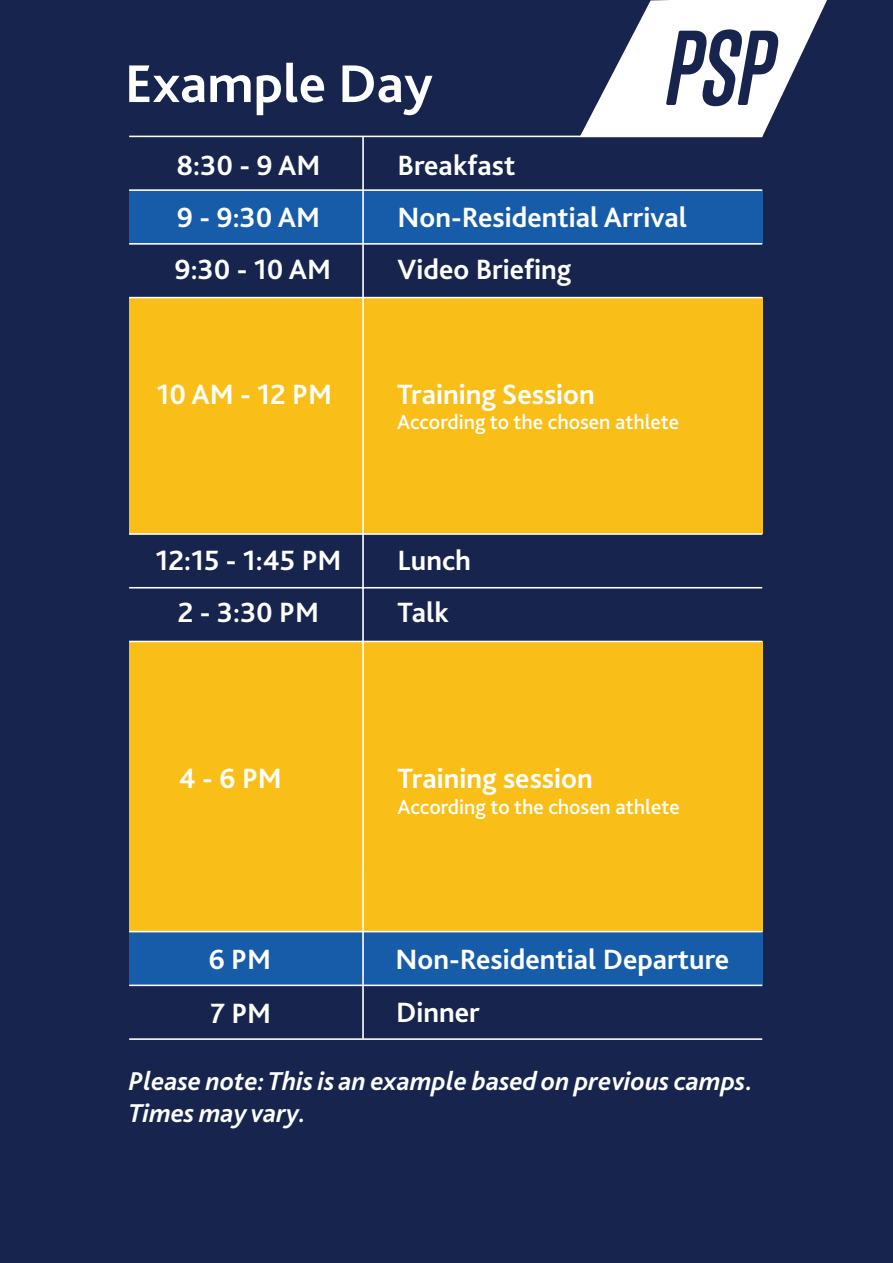
<style>
.page{position:relative;width:893px;height:1263px;background:#17254e}
.page>*{position:absolute;margin:0;border:0;box-sizing:border-box;transform-origin:0 0}
.t1{font:italic 700 96.9px "Trump Soft Pro";color:#17254e}
.t2{font:700 55.5px "Bliss 2";color:#fff}
.t3{font:700 29.25px/52.5px "Bliss 2";color:#fff}
.t4{font:italic 700 27px/32.4px "Bliss 2";color:#fff}
.t5{font:500 21.45px "Bliss 2";color:#fff}
</style>
<div class="page">
<svg style="left:580px;top:0;width:247px;height:137px"></svg>
<div style="left:129px;top:641px;width:633px;height:291px;background:#f9bf18"></div>
<div style="left:129px;top:298px;width:633px;height:236px;background:#f9bf18"></div>
<div style="left:129px;top:190px;width:633px;height:54px;background:#175ca9"></div>
<div style="left:129px;top:932px;width:633px;height:54px;background:#175ca9"></div>
<hr style="left:129px;top:243px;width:633px;height:2px;background:#fff">
<hr style="left:129px;top:189px;width:633px;height:2px;background:#fff">
<hr style="left:129px;top:587px;width:633px;height:1px;background:#fff">
<hr style="left:129px;top:641px;width:633px;height:1px;background:#fff">
<hr style="left:129px;top:533px;width:633px;height:2px;background:#fff">
<hr style="left:129px;top:136px;width:633px;height:1px;background:#fff">
<hr style="left:129px;top:1038px;width:633px;height:2px;background:#fff">
<hr style="left:129px;top:984px;width:633px;height:2px;background:#fff">
<hr style="left:129px;top:931px;width:633px;height:1px;background:#fff">
<hr style="left:362px;top:136px;width:2px;height:903px;background:#fff">
<hr style="left:129px;top:297px;width:633px;height:1px;background:#fff">
<h2 class="t2" style="left:125px;top:49px;width:309px">Example Day</h2>
<h1 class="t1" style="left:667px;top:9px;width:109px">PSP</h1>
<p class="t3" style="left:177px;top:139px;width:145px">8:30 - 9 AM</p>
<p class="t3" style="left:398px;top:139px;width:291px">Breakfast<br>Non-Residential Arrival</p>
<p class="t3" style="left:177px;top:191px;width:145px">9 - 9:30 AM</p>
<p class="t3" style="left:174px;top:243px;width:158px">9:30 - 10 AM</p>
<p class="t3" style="left:398px;top:243px;width:176px">Video Briefing</p>
<p class="t3" style="left:156px;top:368px;width:177px">10 AM - 12 PM</p>
<p class="t3" style="left:155px;top:535px;width:188px;line-height:52.1px;text-align:center">12:15 - 1:45 PM<br>2 - 3:30 PM</p>
<p class="t3" style="left:179px;top:752px;width:105px">4 - 6 PM</p>
<p class="t3" style="left:208px;top:932px;width:64px;line-height:53.8px">6 PM<br>7 PM</p>
<p class="t3" style="left:397px;top:368px;width:199px">Training Session</p>
<p class="t5" style="left:397px;top:409px;width:284px">According to the chosen athlete</p>
<p class="t3" style="left:398px;top:534px;width:75px">Lunch</p>
<p class="t3" style="left:398px;top:586px;width:53px">Talk</p>
<p class="t3" style="left:398px;top:752px;width:197px">Training session</p>
<p class="t5" style="left:398px;top:793px;width:284px">According to the chosen athlete</p>
<p class="t3" style="left:395px;top:933px;width:335px;line-height:53.1px">Non-Residential Departure<br>Dinner</p>
<p class="t4" style="left:129px;top:1064px;width:626px">Please note: This is an example based on previous camps.<br>Times may vary.</p>
</div>
